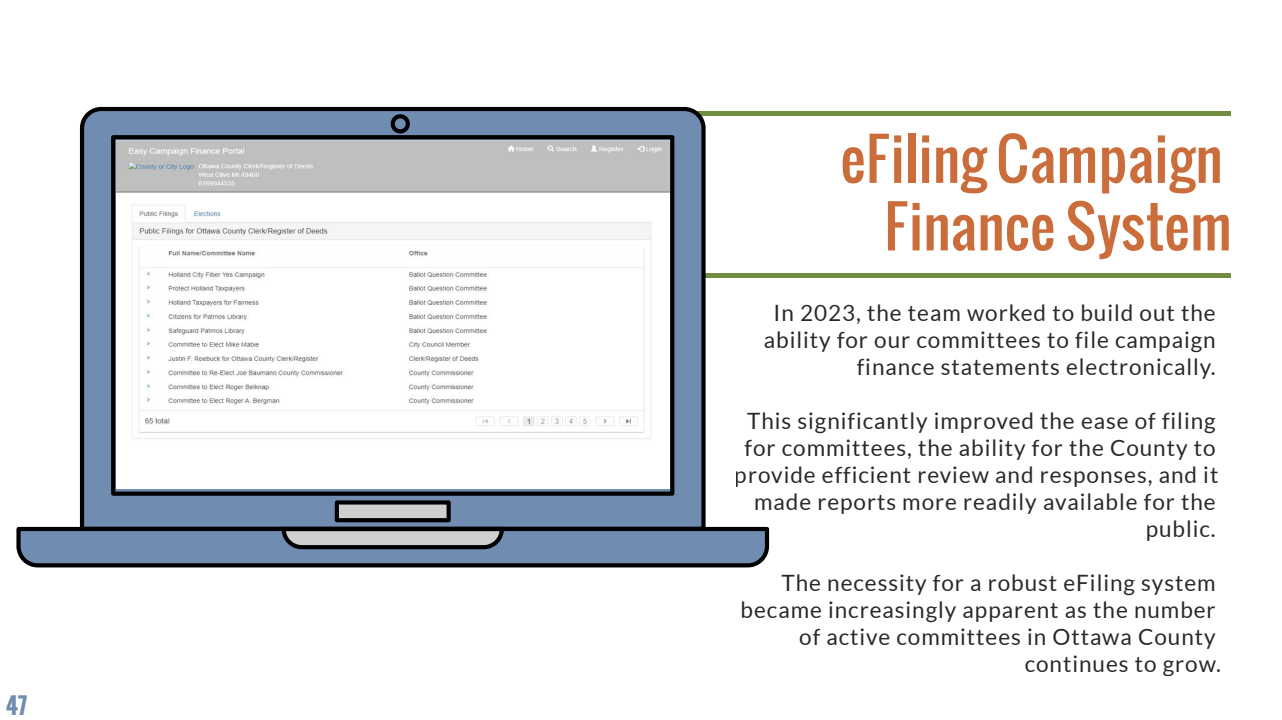
<style>
.page{position:relative;width:1282px;height:720px;background:#fff}
.page>*{position:absolute;margin:0;border:0;box-sizing:border-box;transform-origin:0 0}
.t1{font:56.25px/67.5px "Oswald";color:#cb6d3b;text-align:right}
.t2{font:22.5px/27px "Lato";letter-spacing:.04em;color:#292929;text-align:right}
.t3{font:700 22.5px "Oswald";color:#708cb0}
</style>
<div class="page">
<div style="left:1057px;top:111px;width:174px;height:5px;background:#718e40"></div>
<div style="left:883px;top:111px;width:174px;height:5px;background:#718e40"></div>
<div style="left:709px;top:111px;width:174px;height:5px;background:#718e40"></div>
<div style="left:641px;top:111px;width:68px;height:5px;background:#718e40"></div>
<div style="left:1057px;top:273px;width:174px;height:5px;background:#718e40"></div>
<div style="left:883px;top:273px;width:174px;height:5px;background:#718e40"></div>
<div style="left:709px;top:273px;width:174px;height:5px;background:#718e40"></div>
<div style="left:656px;top:273px;width:53px;height:5px;background:#718e40"></div>
<svg style="left:79px;top:107px;width:627px;height:418px;background:#677f9d"></svg>
<svg style="left:387px;top:111px;width:26px;height:22px"></svg>
<div style="left:335px;top:500px;width:116px;height:22px;border:4px solid #000"></div>
<svg style="left:16px;top:525px;width:753px;height:42px;background:#60738b"></svg>
<svg style="left:109px;top:133px;width:567px;height:365px;background:#3b4655"></svg>
<img style="left:116px;top:141px;width:553px;height:348px">
<p class="t3" style="left:6px;top:688px;width:23px">47</p>
<h1 class="t1" style="left:840px;top:124px;width:394px">eFiling Campaign<br>Finance System</h1>
<p class="t2" style="left:764px;top:299px;width:453px">In 2023, the team worked to build out the ability for our committees to file campaign finance statements electronically.</p>
<p class="t2" style="left:734px;top:407px;width:485px">This significantly improved the ease of filing for committees, the ability for the County to provide efficient review and responses, and it made reports more readily available for the public.</p>
<p class="t2" style="left:740px;top:569px;width:482px">The necessity for a robust eFiling system became increasingly apparent as the number of active committees in Ottawa County continues to grow.</p>
</div>
